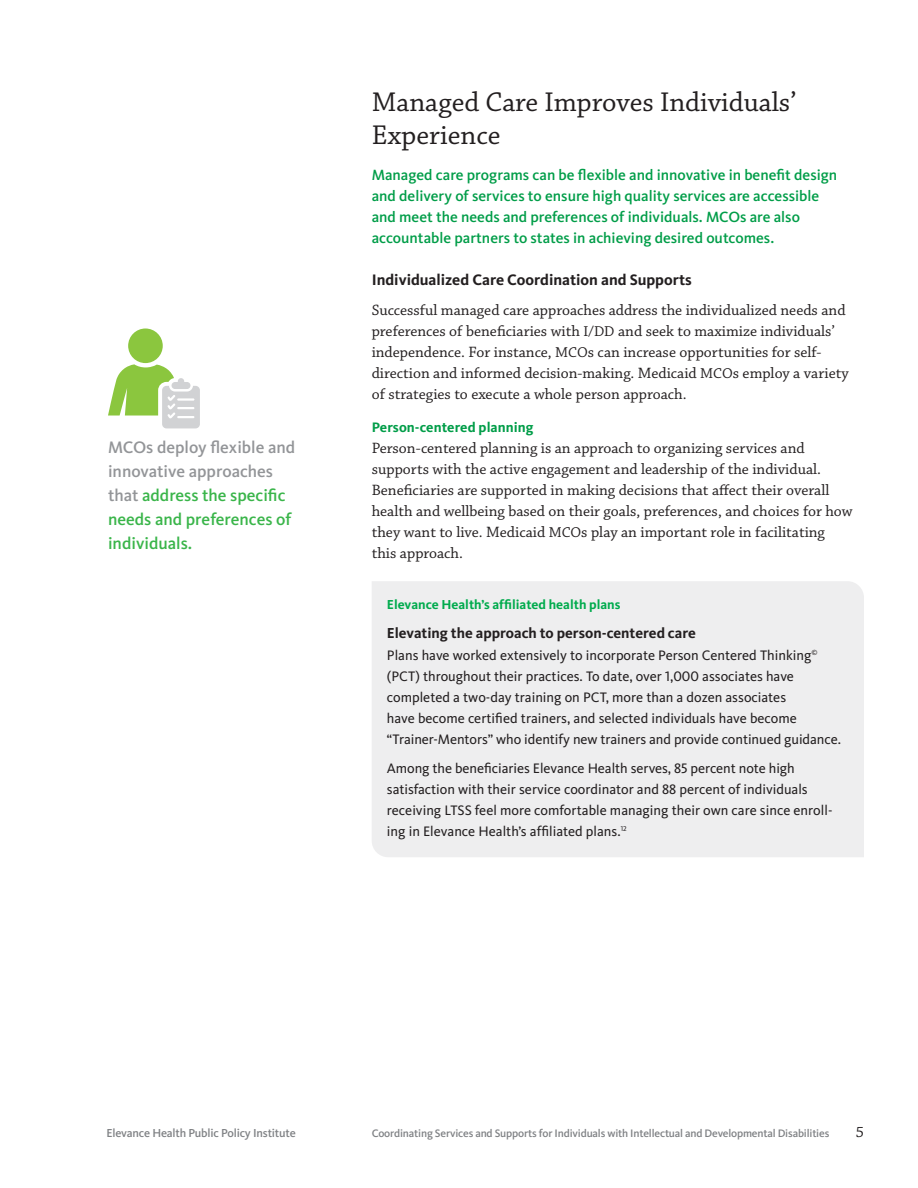
<style>
.page{position:relative;width:918px;height:1188px;background:#fff}
.page>*{position:absolute;margin:0;border:0;box-sizing:border-box;transform-origin:0 0}
.Head_1{font:28.5px/33px "Chaparral Pro";color:#231f20}
.Sidebar_grey{font:500 17.25px/24px "Kievit";color:#3ab54a}
.text_under_green_sub{font:15.75px/21px "Chaparral Pro";color:#231f20}
.Text_Paragraph_2{font:15.75px/21px "Chaparral Pro";color:#231f20}
.Sub-subhead{font:700 15.75px "Kievit";color:#231f20}
.Text___intro{font:500 15.3px/21px "Kievit";color:#009d48}
.black_bold_headline{font:700 15px "Kievit";color:#231f20}
.text{font:14.25px/21px "Kievit";color:#231f20}
.green_subhead{font:700 14.25px "Kievit";letter-spacing:.005em;color:#009d48}
.green_title{font:700 13.5px "Kievit";color:#00ab4d}
.t1{font:500 12px "Kievit";letter-spacing:-.015em;color:#808285}
.t2{font:500 11.25px "Kievit";letter-spacing:-.015em;color:#808285}
.s1{color:#939598}
.s2{font-size:15px}
.s3{font-family:"Kievit Book SC"}
</style>
<div class="page">
<div style="left:372px;top:581px;width:492px;height:276px;background:#eeeeef"></div>
<div style="left:128px;top:328px;width:35px;height:35px;background:#8bc63e;border-radius:50%"></div>
<svg style="left:108px;top:364px;width:92px;height:64px"></svg>
<p class="Sidebar_grey" style="left:108px;top:435px;width:189px"><span class="s1">MCOs deploy flexible and innovative approaches that</span> address the specific needs and preferences of individuals.</p>
<p class="Head_1" style="left:372px;top:87px;width:426px">Managed Care Improves Individuals’<br>Experience</p>
<p class="Text___intro" style="left:372px;top:165px;width:467px">Managed care programs can be flexible and innovative in benefit design and delivery of services to ensure high quality services are accessible and meet the needs and preferences of individuals. MCOs are also accountable partners to states in achieving desired outcomes.</p>
<p class="Sub-subhead" style="left:372px;top:270px;width:322px">Individualized Care Coordination and Supports</p>
<p class="Text_Paragraph_2" style="left:372px;top:300px;width:479px">Successful managed care approaches address the individualized needs and preferences of beneficiaries with <span class="s2">I/DD</span> and seek to maximize individuals’ independence. For instance, <span class="s2">MCO</span>s can increase opportunities for self&shy;direction and informed decision-making. Medicaid <span class="s2">MCO</span>s employ a variety of strategies to execute a whole person approach.</p>
<p class="green_subhead" style="left:372px;top:419px;width:163px">Person-centered planning</p>
<p class="text_under_green_sub" style="left:372px;top:438px;width:482px">Person-centered planning is an approach to organizing services and supports with the active engagement and leadership of the individual.<br>Beneficiaries are supported in making decisions that affect their overall health and wellbeing based on their goals, preferences, and choices for how they want to live. Medicaid <span class="s2">MCO</span>s play an important role in facilitating this approach.</p>
<p class="green_title" style="left:387px;top:597px;width:235px">Elevance Health’s affiliated health plans</p>
<p class="black_bold_headline" style="left:387px;top:624px;width:310px">Elevating the approach to person-centered care</p>
<p class="text" style="left:387px;top:645px;width:456px">Plans have worked extensively to incorporate Person Centered Thinking<sup>© </sup>(PCT) throughout their practices. To date, over <span class="s3">1</span>,<span class="s3">000</span> associates have completed a two-day training on PCT, more than a dozen associates<br>have become certified trainers, and selected individuals have become “Trainer-Mentors” who identify new trainers and provide continued guidance.</p>
<p class="text" style="left:387px;top:758px;width:447px">Among the beneficiaries Elevance Health serves, <span class="s3">85</span> percent note high satisfaction with their service coordinator and <span class="s3">88</span> percent of individuals receiving LTSS feel more comfortable managing their own care since enroll&shy;ing in Elevance Health’s affiliated plans.<sup>12</sup></p>
<p class="t1" style="left:106px;top:1126px;width:191px">Elevance Health Public Policy Institute</p>
<p class="t2" style="left:372px;top:1127px;width:459px">Coordinating Services and Supports for Individuals with Intellectual and Developmental Disabilities</p>
<p class="text_under_green_sub" style="left:856px;top:1122px;width:10px">5</p>
</div>
